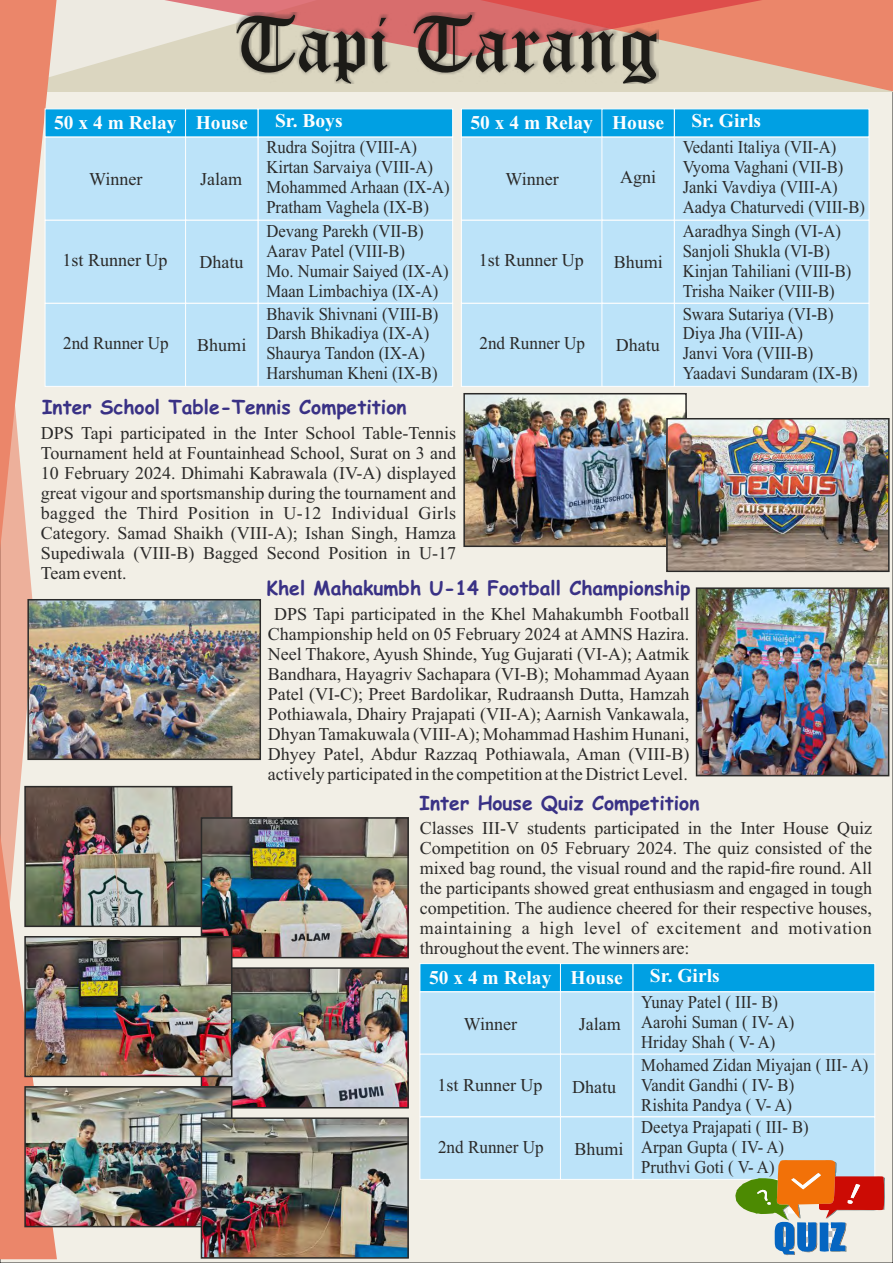
<style>
.page{position:relative;width:893px;height:1263px;background:#fff}
.page>*{position:absolute;margin:0;border:0;box-sizing:border-box;transform-origin:0 0}
.t1{font:79.5px "Old English Text";color:#1c1b17}
.t2{font:700 19.5px "Comic Sans MS";color:#393185}
.t3{font:700 19.5px "Times New Roman";color:#fefefe}
.t4{font:18px/20px "Times New Roman";color:#2b2a29;text-align:justify}
.t5{font:18px/20px "Times New Roman";color:#2b2a29;scale:.93 1}
.t6{font:18px "Times New Roman";color:#2b2a29;scale:.95 1}
</style>
<div class="page">
<img style="left:0;top:0;width:893px;height:1259px">
<p class="t3" style="left:54px;top:116px;width:124px">50 x 4 m Relay</p>
<p class="t4" style="left:89px;top:171px;width:55px">Winner</p>
<h1 class="t1" style="left:234px;top:17px;width:425px">Tapi Tarang</h1>
<p class="t3" style="left:196px;top:116px;width:54px">House</p>
<p class="t3" style="left:275px;top:114px;width:69px">Sr. Boys</p>
<p class="t5" style="left:266px;top:139px;width:198px">Rudra Sojitra (VIII-A)<br>Kirtan Sarvaiya (VIII-A)<br>Mohammed Arhaan (IX-A)<br>Pratham Vaghela (IX-B)</p>
<p class="t3" style="left:612px;top:116px;width:54px">House</p>
<p class="t3" style="left:691px;top:114px;width:71px">Sr. Girls</p>
<p class="t5" style="left:683px;top:139px;width:197px">Vedanti Italiya (VII-A)<br>Vyoma Vaghani (VII-B)<br>Janki Vavdiya (VIII-A)<br>Aadya Chaturvedi (VIII-B)</p>
<p class="t3" style="left:470px;top:116px;width:124px">50 x 4 m Relay</p>
<p class="t4" style="left:620px;top:169px;width:37px">Agni</p>
<p class="t4" style="left:200px;top:171px;width:43px">Jalam</p>
<p class="t4" style="left:505px;top:171px;width:55px">Winner</p>
<p class="t4" style="left:63px;top:252px;width:106px">1st Runner Up</p>
<p class="t4" style="left:200px;top:254px;width:45px">Dhatu</p>
<p class="t5" style="left:266px;top:223px;width:198px">Devang Parekh (VII-B)<br>Aarav Patel (VIII-B)<br>Mo. Numair Saiyed (IX-A)<br>Maan Limbachiya (IX-A)</p>
<p class="t4" style="left:479px;top:252px;width:106px">1st Runner Up</p>
<p class="t4" style="left:614px;top:254px;width:51px">Bhumi</p>
<p class="t5" style="left:683px;top:223px;width:183px">Aaradhya Singh (VI-A)<br>Sanjoli Shukla (VI-B)<br>Kinjan Tahiliani (VIII-B)<br>Trisha Naiker (VIII-B)</p>
<p class="t6" style="left:63px;top:337px;width:113px">2nd Runner Up</p>
<p class="t4" style="left:197px;top:337px;width:51px">Bhumi</p>
<p class="t5" style="left:266px;top:305px;width:187px">Bhavik Shivnani (VIII-B)<br>Darsh Bhikadiya (IX-A)<br>Shaurya Tandon (IX-A)<br>Harshuman Kheni (IX-B)</p>
<p class="t6" style="left:479px;top:337px;width:113px">2nd Runner Up</p>
<p class="t4" style="left:616px;top:337px;width:45px">Dhatu</p>
<p class="t5" style="left:683px;top:305px;width:190px">Swara Sutariya (VI-B)<br>Diya Jha (VIII-A)<br>Janvi Vora (VIII-B)<br>Yaadavi Sundaram (IX-B)</p>
<p class="t2" style="left:42px;top:399px;width:366px">Inter School Table-Tennis Competition</p>
<p class="t4" style="left:41px;top:425px;width:417px">DPS Tapi participated in the Inter School Table-Tennis Tournament held at Fountainhead School, Surat on 3 and 10 February 2024. Dhimahi Kabrawala (IV-A) displayed great vigour and sportsmanship during the tournament and bagged the Third Position in U-12 Individual Girls Category. Samad Shaikh (VIII-A); Ishan Singh, Hamza Supediwala (VIII-B) Bagged Second Position in U-17<br>Team event.</p>
<p class="t2" style="left:266px;top:579px;width:426px">Khel Mahakumbh U-14 Football Championship</p>
<p class="t4" style="left:268px;top:606px;width:423px;text-align:center">DPS Tapi participated in the Khel Mahakumbh Football Championship held on 05 February 2024 at AMNS Hazira.<br>Neel Thakore, Ayush Shinde, Yug Gujarati (VI-A); Aatmik Bandhara, Hayagriv Sachapara (VI-B); Mohammad Ayaan Patel (VI-C); Preet Bardolikar, Rudraansh Dutta, Hamzah Pothiawala, Dhairy Prajapati (VII-A); Aarnish Vankawala, Dhyan Tamakuwala (VIII-A); Mohammad Hashim Hunani, Dhyey Patel, Abdur Razzaq Pothiawala, Aman (VIII-B) actively participated in the competition at the District Level.</p>
<p class="t2" style="left:420px;top:794px;width:281px">Inter House Quiz Competition</p>
<p class="t4" style="left:420px;top:820px;width:454px">Classes III-V students participated in the Inter House Quiz Competition on 05 February 2024. The quiz consisted of the mixed bag round, the visual round and the rapid-fire round. All the participants showed great enthusiasm and engaged in tough competition. The audience cheered for their respective houses, maintaining a high level of excitement and motivation throughout the event. The winners are:</p>
<p class="t3" style="left:571px;top:970px;width:54px">House</p>
<p class="t3" style="left:650px;top:969px;width:71px">Sr. Girls</p>
<p class="t5" style="left:641px;top:994px;width:166px">Yunay Patel ( III- B)<br>Aarohi Suman ( IV- A)<br>Hriday Shah ( V- A)</p>
<p class="t3" style="left:429px;top:970px;width:124px">50 x 4 m Relay</p>
<p class="t4" style="left:464px;top:1015px;width:55px">Winner</p>
<p class="t4" style="left:579px;top:1015px;width:43px">Jalam</p>
<p class="t4" style="left:437px;top:1077px;width:106px">1st Runner Up</p>
<p class="t6" style="left:438px;top:1140px;width:113px">2nd Runner Up</p>
<p class="t4" style="left:572px;top:1079px;width:45px">Dhatu</p>
<p class="t4" style="left:574px;top:1140px;width:51px">Bhumi</p>
<p class="t5" style="left:641px;top:1057px;width:246px">Mohamed Zidan Miyajan ( III- A)<br>Vandit Gandhi ( IV- B)<br>Rishita Pandya ( V- A)</p>
<p class="t5" style="left:641px;top:1119px;width:182px">Deetya Prajapati ( III- B)<br>Arpan Gupta ( IV- A)<br>Pruthvi Goti ( V- A)</p>
</div>
